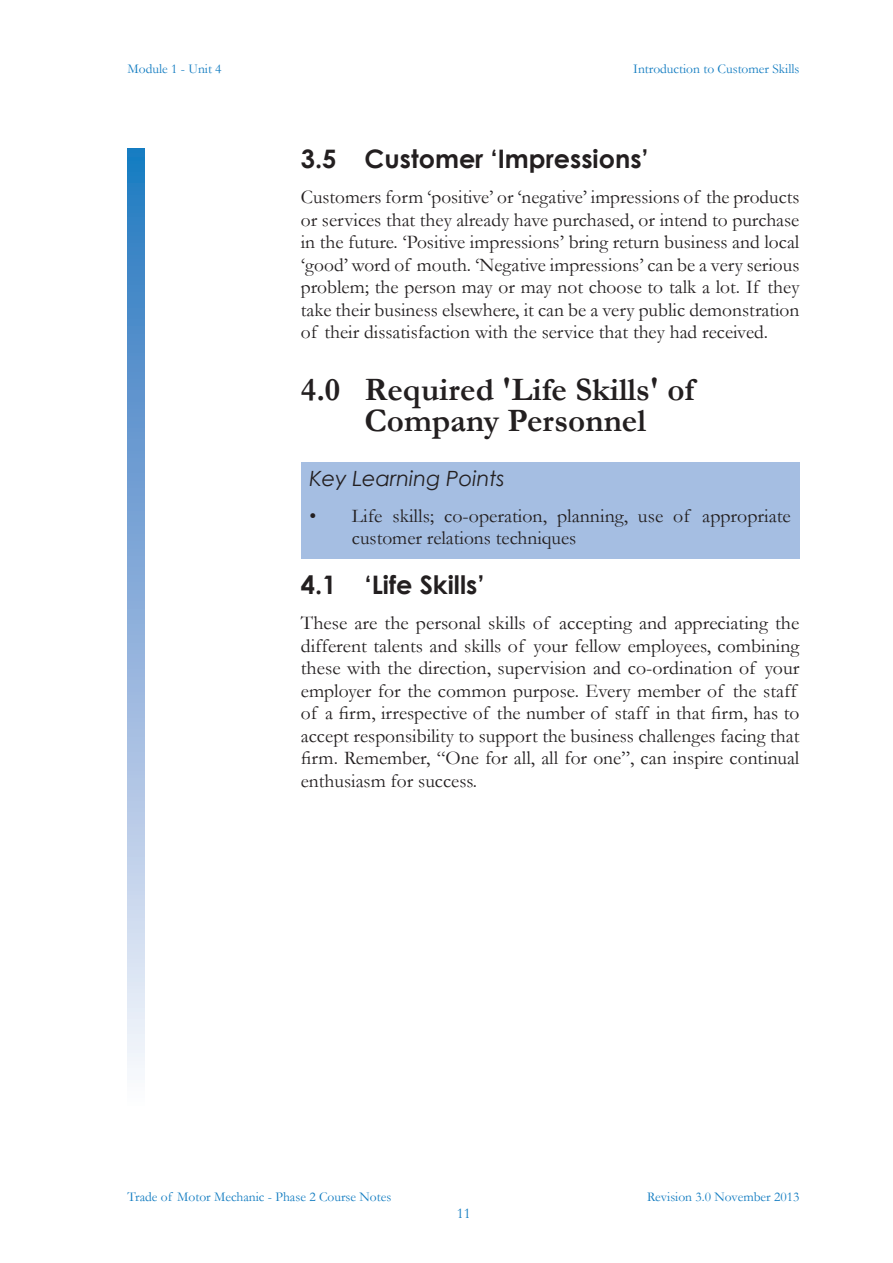
<style>
.page{position:relative;width:893px;height:1263px;background:#fff}
.page>*{position:absolute;margin:0;border:0;box-sizing:border-box;transform-origin:0 0}
.t1{font:700 33px/31.5px "Garamond";color:#231f20;text-align:center}
.t2{font:700 25.5px "Century Gothic";color:#231f20}
.t3{font:italic 21px "Century Gothic";color:#231f20}
.t4{font:19.5px/22.5px "Garamond";color:#231f20}
.t5{font:15px "Garamond";color:#127cc1}
.t6{font:13.5px "Garamond";color:#127cc1}
</style>
<div class="page">
<div style="left:128px;top:149px;width:17px;height:961px;background:linear-gradient(to bottom,#2374bf,#fcf5fc)"></div>
<div style="left:301px;top:462px;width:498px;height:96px;background:#a5bee2"></div>
<p class="t6" style="left:128px;top:59px;width:96px">Module 1 - Unit 4</p>
<p class="t6" style="left:633px;top:59px;width:168px">Introduction to Customer Skills</p>
<h2 class="t2" style="left:301px;top:139px;width:349px">3.5 Customer ‘Impressions’</h2>
<p class="t4" style="left:301px;top:185px;width:500px;text-align:justify">Customers form ‘positive’ or ‘negative’ impressions of the products or services that they already have purchased, or intend to purchase in the future. ‘Positive impressions’ bring return business and local ‘good’ word of mouth. ‘Negative impressions’ can be a very serious problem; the person may or may not choose to talk a lot. If they take their business elsewhere, it can be a very public demonstration of their dissatisfaction with the service that they had received.</p>
<h1 class="t1" style="left:301px;top:373px;width:395px">4.0 Required 'Life Skills' of<br>Company Personnel</h1>
<p class="t3" style="left:309px;top:464px;width:197px">Key Learning Points</p>
<p class="t4" style="left:352px;top:504px;width:440px;text-indent:-43px">• Life skills; co-operation, planning, use of appropriate customer relations techniques</p>
<h2 class="t2" style="left:301px;top:565px;width:185px">4.1 ‘Life Skills’</h2>
<p class="t4" style="left:301px;top:611px;width:500px">These are the personal skills of accepting and appreciating the different talents and skills of your fellow employees, combining these with the direction, supervision and co-ordination of your employer for the common purpose. Every member of the staff of a firm, irrespective of the number of staff in that firm, has to accept responsibility to support the business challenges facing that firm. Remember, “One for all, all for one”, can inspire continual enthusiasm for success.</p>
<p class="t6" style="left:128px;top:1188px;width:265px">Trade of Motor Mechanic - Phase 2 Course Notes</p>
<p class="t5" style="left:457px;top:1203px;width:16px">11</p>
<p class="t6" style="left:647px;top:1187px;width:154px">Revision 3.0 November 2013</p>
</div>
